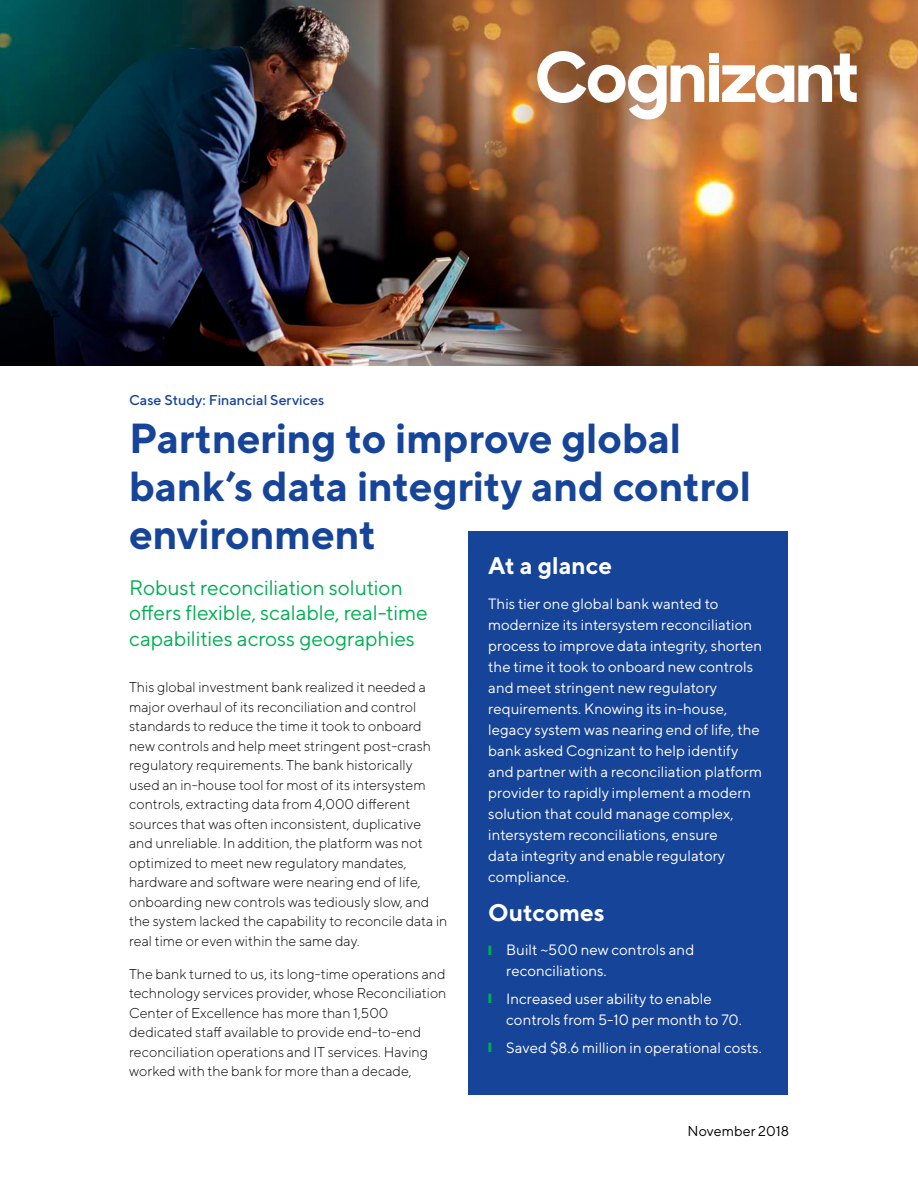
<style>
.page{position:relative;width:918px;height:1188px;background:#fff}
.page>*{position:absolute;margin:0;border:0;box-sizing:border-box;transform-origin:0 0}
.t1{font:700 42px/48px "TT Norms";letter-spacing:-.005em;color:#164499}
.t2{font:700 24px "TT Norms";color:#fff}
.t3{font:21px/25.5px "TT Norms";letter-spacing:-.005em;color:#00af54}
.t4{font:15px/21px "TT Norms";color:#fff}
.t5{font:300 14.25px/19.5px "TT Norms";color:#000}
.t6{font:500 14.25px "TT Norms";color:#164499}
.t7{font:14.25px "TT Norms";color:#000}
.s1{color:#00af54}
</style>
<div class="page">
<img style="left:0;top:0;width:918px;height:366px">
<div style="left:709px;top:54px;width:10px;height:9px;background:#fff"></div>
<div style="left:709px;top:66px;width:10px;height:36px;background:#fff"></div>
<svg style="left:537px;top:51px;width:167px;height:69px"></svg>
<svg style="left:722px;top:54px;width:135px;height:49px"></svg>
<div style="left:468px;top:531px;width:320px;height:564px;background:#164499"></div>
<p class="t6" style="left:129px;top:391px;width:197px">Case Study: Financial Services</p>
<h1 class="t1" style="left:129px;top:413px;width:624px">Partnering to improve global bank’s data integrity and control environment</h1>
<h3 class="t3" style="left:129px;top:574px;width:300px">Robust reconciliation solution offers flexible, scalable, real-time capabilities across geographies</h3>
<p class="t5" style="left:129px;top:677px;width:320px">This global investment bank realized it needed a major overhaul of its reconciliation and control standards to reduce the time it took to onboard new controls and help meet stringent post-crash regulatory requirements. The bank historically<br>used an in-house tool for most of its intersystem controls, extracting data from 4,000 different sources that was often inconsistent, duplicative and unreliable. In addition, the platform was not optimized to meet new regulatory mandates, hardware and software were nearing end of life, onboarding new controls was tediously slow, and the system lacked the capability to reconcile data in real time or even within the same day.</p>
<p class="t5" style="left:129px;top:964px;width:319px">The bank turned to us, its long-time operations and technology services provider, whose Reconciliation Center of Excellence has more than 1,500 dedicated staff available to provide end-to-end reconciliation operations and IT services. Having worked with the bank for more than a decade,</p>
<h2 class="t2" style="left:488px;top:551px;width:125px">At a glance</h2>
<p class="t4" style="left:488px;top:593px;width:275px">This tier one global bank wanted to modernize its intersystem reconciliation process to improve data integrity, shorten the time it took to onboard new controls and meet stringent new regulatory requirements. Knowing its in-house, legacy system was nearing end of life, the bank asked Cognizant to help identify and partner with a reconciliation platform provider to rapidly implement a modern solution that could manage complex, intersystem reconciliations, ensure<br>data integrity and enable regulatory compliance.</p>
<h2 class="t2" style="left:488px;top:897px;width:118px">Outcomes</h2>
<p class="t4" style="left:506px;top:939px;width:190px;text-indent:-18px"><span class="s1">❙</span> Built ~500 new controls and reconciliations.</p>
<p class="t4" style="left:506px;top:988px;width:237px;text-indent:-18px"><span class="s1">❙</span> Increased user ability to enable controls from 5-10 per month to 70.</p>
<p class="t4" style="left:488px;top:1037px;width:275px"><span class="s1">❙</span> Saved $8.6 million in operational costs.</p>
<p class="t7" style="left:688px;top:1122px;width:103px">November 2018</p>
</div>
